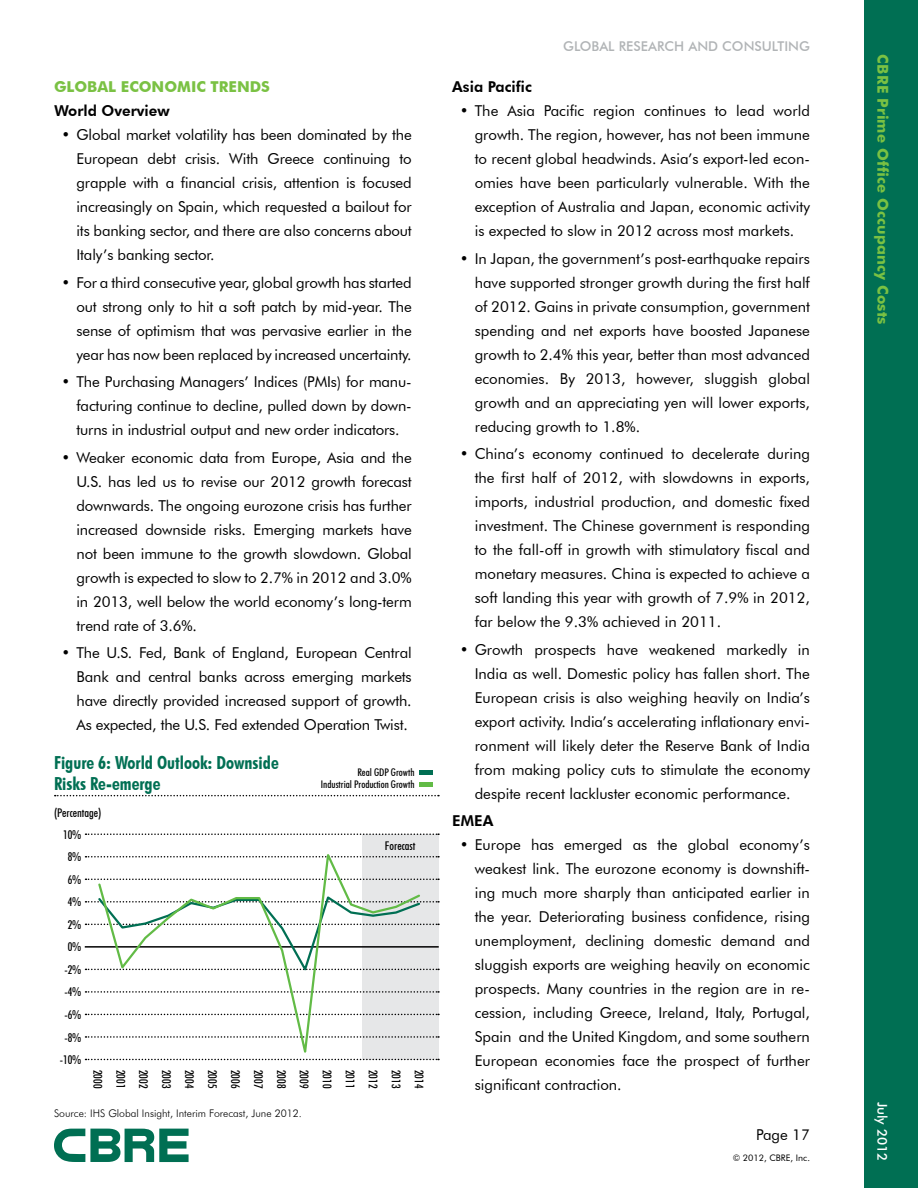
<style>
.page{position:relative;width:918px;height:1188px;background:#fff}
.page>*{position:absolute;margin:0;border:0;box-sizing:border-box;transform-origin:0 0}
.t1{font:700 condensed 18px/21px "Futura BT";color:#006f53}
.t2{font:15px/24px "Futura BT";color:#000;text-align:justify}
.t3{font:700 15px "Futura BT";letter-spacing:.01em;color:#7ac143}
.t4{font:800 15px "Futura BT";color:#000}
.t5{font:500 13.5px "Futura BT";color:#b1b4b6}
.t6{font:500 13.5px "Futura BT";color:#fff}
.t7{font:500 condensed 12px/22.5px "Futura BT";color:#000;text-align:right}
.t8{font:300 10.5px "Futura BT";color:#000}
.t9{font:500 condensed 10.5px/12.3px "Futura BT";color:#000;text-align:right}
.t10{font:9px "Futura BT";color:#000}
</style>
<div class="page">
<div style="left:864px;top:0;width:54px;height:1188px;background:#006f53"></div>
<svg style="left:54px;top:1129px;width:135px;height:33px"></svg>
<div style="left:362px;top:834px;width:76px;height:226px;background:#e6e7e8"></div>
<svg style="left:86px;top:833px;width:353px;height:2px"></svg>
<svg style="left:86px;top:856px;width:353px;height:2px"></svg>
<svg style="left:86px;top:879px;width:353px;height:1px"></svg>
<svg style="left:86px;top:991px;width:353px;height:2px"></svg>
<svg style="left:86px;top:1014px;width:353px;height:1px"></svg>
<svg style="left:86px;top:1036px;width:353px;height:2px"></svg>
<svg style="left:55px;top:795px;width:384px;height:1px"></svg>
<svg style="left:86px;top:1059px;width:353px;height:1px"></svg>
<div style="left:419px;top:770px;width:13px;height:5px;background:#006f53"></div>
<div style="left:419px;top:782px;width:13px;height:5px;background:#62bb46"></div>
<svg style="left:86px;top:894px;width:353px;height:81px"></svg>
<svg style="left:97px;top:854px;width:325px;height:207px"></svg>
<p class="t3" style="left:54px;top:78px;width:12px">GLOB</p>
<p class="t3" style="left:97px;top:78px;width:173px">AL ECONOMIC TRENDS</p>
<p class="t4" style="left:54px;top:102px;width:117px">World Overview</p>
<p class="t2" style="left:77px;top:123px;width:337px;text-indent:-15px">• Global market volatility has been dominated by the European debt crisis. With Greece continuing to grapple with a financial crisis, attention is focused increasingly on Spain, which requested a bailout for its banking sector, and there are also concerns about Italy’s banking sector.</p>
<p class="t2" style="left:76px;top:270px;width:337px;text-indent:-15px">• For a third consecutive year, global growth has started out strong only to hit a soft patch by mid-year. The sense of optimism that was pervasive earlier in the year has now been replaced by increased uncertainty.</p>
<p class="t2" style="left:76px;top:370px;width:337px;text-indent:-15px">• The Purchasing Managers’ Indices (PMIs) for manu&shy;facturing continue to decline, pulled down by down&shy;turns in industrial output and new order indicators.</p>
<p class="t2" style="left:76px;top:445px;width:337px;text-indent:-15px">• Weaker economic data from Europe, Asia and the U.S. has led us to revise our 2012 growth forecast downwards. The ongoing eurozone crisis has further increased downside risks. Emerging markets have not been immune to the growth slowdown. Global growth is expected to slow to 2.7% in 2012 and 3.0% in 2013, well below the world economy’s long-term trend rate of 3.6%.</p>
<p class="t2" style="left:76px;top:641px;width:337px;text-indent:-15px">• The U.S. Fed, Bank of England, European Central Bank and central banks across emerging markets have directly provided increased support of growth.<br>As expected, the U.S. Fed extended Operation Twist.</p>
<p class="t1" style="left:54px;top:752px;width:226px">Figure 6: World Outlook: Downside<br>Risks Re-emerge</p>
<p class="t7" style="left:54px;top:802px;width:49px">(Percentage)</p>
<p class="t7" style="left:63px;top:823px;width:20px">10%</p>
<p class="t7" style="left:60px;top:846px;width:23px">8%<br>6%<br>4%<br>2%<br>0% -2% -4% -6% -8% -10%</p>
<p class="t9" style="left:321px;top:766px;width:95px">Real GDP Growth<br>Industrial Production Growth</p>
<p class="t7" style="left:385px;top:834px;width:32px">Forecast</p>
<p class="t7" style="left:109px;top:1070px;width:20px;rotate:90deg">2000</p>
<p class="t7" style="left:132px;top:1070px;width:20px;rotate:90deg">2001</p>
<p class="t7" style="left:155px;top:1070px;width:20px;rotate:90deg">2002</p>
<p class="t7" style="left:178px;top:1070px;width:20px;rotate:90deg">2003</p>
<p class="t7" style="left:201px;top:1070px;width:20px;rotate:90deg">2004</p>
<p class="t7" style="left:224px;top:1070px;width:20px;rotate:90deg">2005</p>
<p class="t7" style="left:247px;top:1070px;width:20px;rotate:90deg">2006</p>
<p class="t7" style="left:270px;top:1070px;width:20px;rotate:90deg">2007</p>
<p class="t7" style="left:293px;top:1070px;width:20px;rotate:90deg">2008</p>
<p class="t7" style="left:316px;top:1070px;width:20px;rotate:90deg">2009</p>
<p class="t7" style="left:339px;top:1070px;width:20px;rotate:90deg">2010</p>
<p class="t7" style="left:362px;top:1070px;width:20px;rotate:90deg">2011</p>
<p class="t7" style="left:384px;top:1070px;width:20px;rotate:90deg">2012</p>
<p class="t7" style="left:407px;top:1070px;width:20px;rotate:90deg">2013</p>
<p class="t7" style="left:430px;top:1070px;width:20px;rotate:90deg">2014</p>
<p class="t8" style="left:54px;top:1107px;width:249px">Source: IHS Global Insight, Interim Forecast, June 2012.</p>
<p class="t5" style="left:563px;top:38px;width:247px">GLOBAL RESEARCH AND CONSULTING</p>
<p class="t4" style="left:452px;top:78px;width:81px">Asia Pacific</p>
<p class="t2" style="left:475px;top:99px;width:337px;text-indent:-15px">• The Asia Pacific region continues to lead world growth. The region, however, has not been immune to recent global headwinds. Asia’s export-led econ&shy;omies have been particularly vulnerable. With the exception of Australia and Japan, economic activity is expected to slow in 2012 across most markets.</p>
<p class="t2" style="left:475px;top:246px;width:337px;text-indent:-15px">• In Japan, the government’s post-earthquake repairs have supported stronger growth during the first half of 2012. Gains in private consumption, government spending and net exports have boosted Japanese growth to 2.4% this year, better than most advanced economies. By 2013, however, sluggish global growth and an appreciating yen will lower exports, reducing growth to 1.8%.</p>
<p class="t2" style="left:475px;top:442px;width:337px;text-indent:-15px">• China’s economy continued to decelerate during the first half of 2012, with slowdowns in exports, imports, industrial production, and domestic fixed investment. The Chinese government is responding to the fall-off in growth with stimulatory fiscal and monetary measures. China is expected to achieve a soft landing this year with growth of 7.9% in 2012, far below the 9.3% achieved in 2011.</p>
<p class="t2" style="left:475px;top:637px;width:337px;text-indent:-15px">• Growth prospects have weakened markedly in India as well. Domestic policy has fallen short. The European crisis is also weighing heavily on India’s export activity. India’s accelerating inflationary envi&shy;ronment will likely deter the Reserve Bank of India from making policy cuts to stimulate the economy despite recent lackluster economic performance.</p>
<p class="t4" style="left:452px;top:812px;width:43px">EMEA</p>
<p class="t2" style="left:475px;top:833px;width:337px;text-indent:-15px">• Europe has emerged as the global economy’s weakest link. The eurozone economy is downshift&shy;ing much more sharply than anticipated earlier in the year. Deteriorating business confidence, rising unemployment, declining domestic demand and sluggish exports are weighing heavily on economic prospects. Many countries in the region are in re&shy;cession, including Greece, Ireland, Italy, Portugal, Spain and the United Kingdom, and some southern European economies face the prospect of further significant contraction.</p>
<p class="t2" style="left:756px;top:1123px;width:55px">Page 17</p>
<p class="t10" style="left:733px;top:1153px;width:79px">© 2012, CBRE, Inc.</p>
<p class="t3" style="left:892px;top:54px;width:272px;rotate:90deg">CBRE PRIME OFFICE OCCUPANCY COSTS</p>
<p class="t6" style="left:891px;top:1102px;width:61px;rotate:90deg">JULY 2012</p>
</div>
